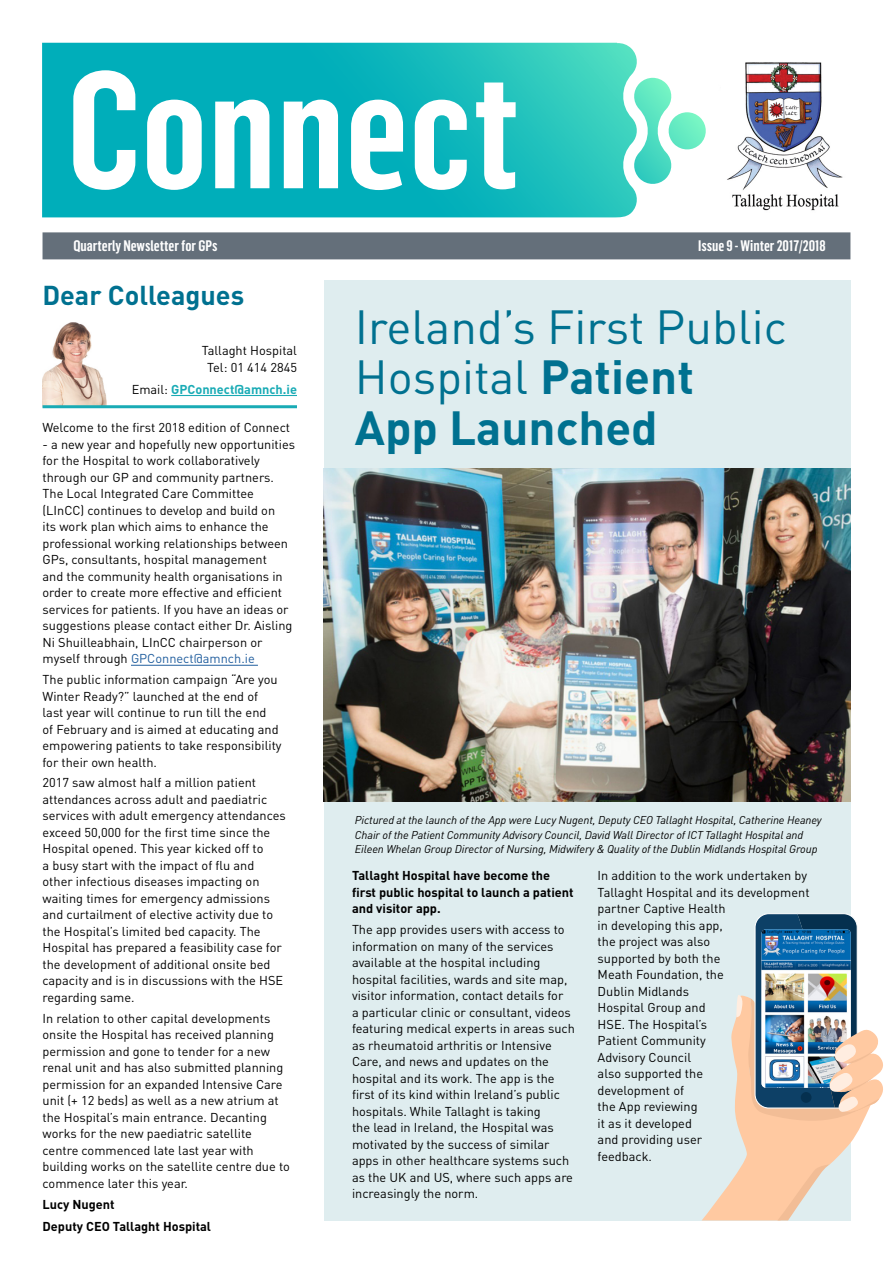
<style>
.page{position:relative;width:893px;height:1263px;background:#fff}
.page>*{position:absolute;margin:0;border:0;box-sizing:border-box;transform-origin:0 0}
.t1{font:47.25px/50.7px "DIN";color:#007190}
.t2{font:700 27px "DIN";color:#007190}
.t3{font:600 15px "Flama Condensed";color:#fff}
.t4{font:12.75px/16.5px "DIN";color:#000}
.t5{font:700 12.75px/16.5px "DIN";color:#000}
.t6{font:700 12.75px "DIN";color:#19abb5}
.t7{font:italic 11.25px/14.2px "DIN";letter-spacing:-.01em;color:#000}
.s1{font-weight:400;color:#000}
.s2{color:#215e9e}
.s3{font-weight:700}
</style>
<div class="page">
<div style="left:324px;top:280px;width:526px;height:940px;background:#dfedef"></div>
<svg style="left:639px;top:78px;width:67px;height:106px"></svg>
<svg style="left:42px;top:43px;width:597px;height:175px;background:#17babd"></svg>
<svg style="left:73px;top:70px;width:62px;height:120px"></svg>
<svg style="left:147px;top:100px;width:55px;height:90px"></svg>
<svg style="left:215px;top:100px;width:54px;height:88px"></svg>
<svg style="left:284px;top:100px;width:54px;height:88px"></svg>
<svg style="left:351px;top:100px;width:52px;height:90px"></svg>
<svg style="left:415px;top:100px;width:52px;height:90px"></svg>
<svg style="left:476px;top:83px;width:40px;height:106px"></svg>
<div style="left:43px;top:232px;width:807px;height:27px;background:#646f7a"></div>
<img style="left:43px;top:322px;width:63px;height:83px">
<hr style="left:43px;top:405px;width:254px;height:3px;background:#19abb5">
<hr style="left:171px;top:395px;width:126px;height:1px;background:#19abb5">
<hr style="left:131px;top:665px;width:127px;height:1px;background:#215e9e">
<img style="left:324px;top:468px;width:526px;height:333px">
<img style="left:727px;top:62px;width:116px;height:149px">
<svg style="left:702px;top:913px;width:181px;height:307px"></svg>
<p class="t3" style="left:73px;top:236px;width:146px">Quarterly Newsletter for GPs</p>
<p class="t3" style="left:698px;top:236px;width:129px">Issue 9 - Winter 2017/2018</p>
<h2 class="t2" style="left:42px;top:278px;width:203px">Dear Colleagues</h2>
<p class="t4" style="left:202px;top:342px;width:97px;line-height:17.2px;text-align:center">Tallaght Hospital<br>Tel: 01 414 2845</p>
<p class="t6" style="left:132px;top:381px;width:167px"><span class="s1">Email:</span> GPConnect@amnch.ie</p>
<p class="t4" style="left:43px;top:419px;width:249px">Welcome to the first 2018 edition of Connect</p>
<p class="t4" style="left:43px;top:436px;width:254px">- a new year and hopefully new opportunities for the Hospital to work collaboratively through our GP and community partners.<br>The Local Integrated Care Committee (LInCC) continues to develop and build on<br>its work plan which aims to enhance the professional working relationships between GPs, consultants, hospital management<br>and the community health organisations in order to create more effective and efficient services for patients. If you have an ideas or suggestions please contact either Dr. Aisling Ni Shuilleabhain, LInCC chairperson or myself through <span class="s2">GPConnect@amnch.ie</span></p>
<p class="t4" style="left:43px;top:671px;width:241px">The public information campaign “Are you Winter Ready?” launched at the end of last year will continue to run till the end<br>of February and is aimed at educating and empowering patients to take responsibility for their own health.</p>
<p class="t4" style="left:43px;top:774px;width:245px">2017 saw almost half a million patient attendances across adult and paediatric services with adult emergency attendances exceed 50,000 for the first time since the Hospital opened. This year kicked off to<br>a busy start with the impact of flu and other infectious diseases impacting on waiting times for emergency admissions and curtailment of elective activity due to the Hospital’s limited bed capacity. The Hospital has prepared a feasibility case for the development of additional onsite bed capacity and is in discussions with the HSE regarding same.</p>
<p class="t4" style="left:43px;top:1010px;width:249px">In relation to other capital developments onsite the Hospital has received planning permission and gone to tender for a new renal unit and has also submitted planning permission for an expanded Intensive Care unit (+ 12 beds) as well as a new atrium at the Hospital’s main entrance. Decanting works for the new paediatric satellite centre commenced late last year with building works on the satellite centre due to commence later this year.</p>
<p class="t5" style="left:43px;top:1193px;width:170px;line-height:21.5px">Lucy Nugent<br>Deputy CEO Tallaght Hospital</p>
<h1 class="t1" style="left:355px;top:300px;width:434px">Ireland’s First Public<br>Hospital <span class="s3">Patient<br>App Launched</span></h1>
<p class="t7" style="left:355px;top:813px;width:468px">Pictured at the launch of the App were Lucy Nugent, Deputy CEO Tallaght Hospital, Catherine Heaney<br>Chair of the Patient Community Advisory Council, David Wall Director of ICT Tallaght Hospital and<br>Eileen Whelan Group Director of Nursing, Midwifery &amp; Quality of the Dublin Midlands Hospital Group</p>
<p class="t4" style="left:598px;top:867px;width:213px">In addition to the work undertaken by<br>Tallaght Hospital and its development partner Captive Health<br>in developing this app,<br>the project was also<br>supported by both the<br>Meath Foundation, the<br>Dublin Midlands<br>Hospital Group and<br>HSE. The Hospital’s<br>Patient Community<br>Advisory Council<br>also supported the<br>development of<br>the App reviewing<br>it as it developed<br>and providing user<br>feedback.</p>
<p class="t5" style="left:352px;top:867px;width:223px">Tallaght Hospital have become the first public hospital to launch a patient and visitor app.</p>
<p class="t4" style="left:352px;top:921px;width:224px">The app provides users with access to information on many of the services available at the hospital including hospital facilities, wards and site map, visitor information, contact details for<br>a particular clinic or consultant, videos featuring medical experts in areas such as rheumatoid arthritis or Intensive Care, and news and updates on the hospital and its work. The app is the first of its kind within Ireland’s public hospitals. While Tallaght is taking<br>the lead in Ireland, the Hospital was motivated by the success of similar apps in other healthcare systems such as the UK and US, where such apps are increasingly the norm.</p>
</div>
